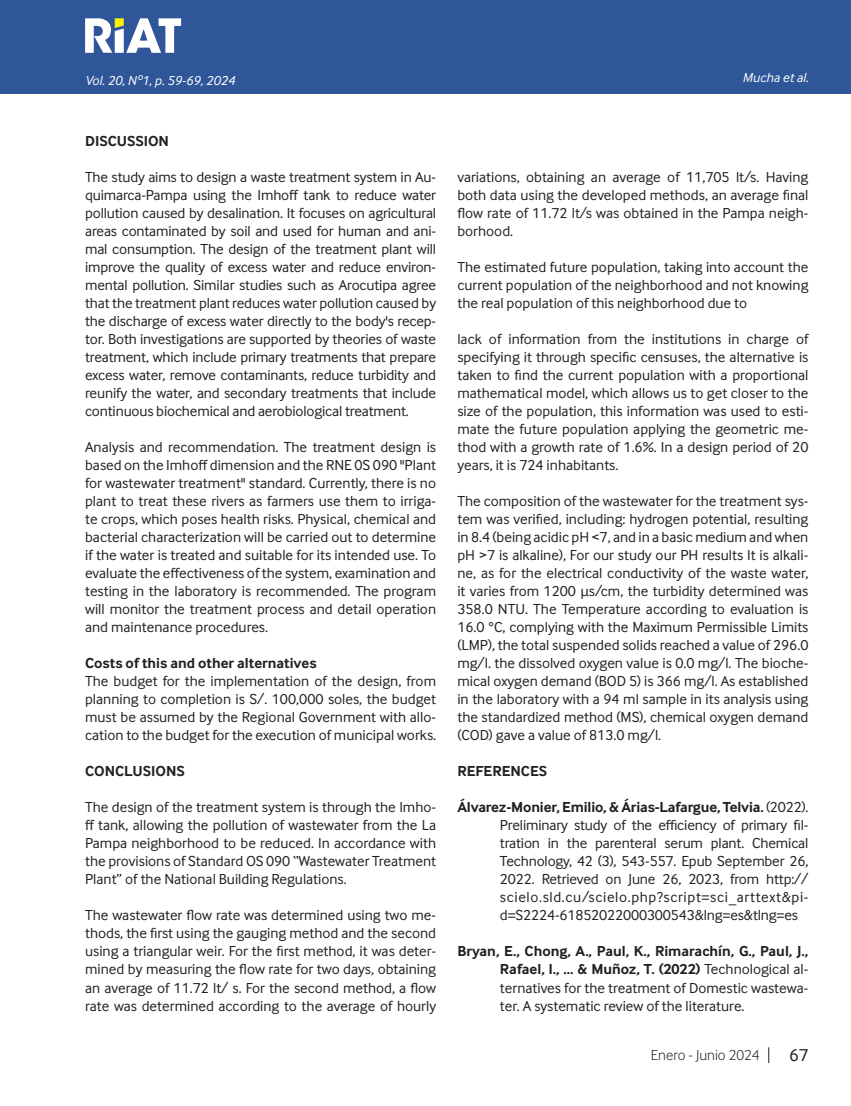
<style>
.page{position:relative;width:851px;height:1106px;background:#fff}
.page>*{position:absolute;margin:0;border:0;box-sizing:border-box;transform-origin:0 0}
.t1{font:18px "Inter Face";color:#231f20}
.Cuerpo_de_Texto{font:15px/18px "Inter Face";color:#231f20;text-align:justify}
.Cuerpo_de_Texto-2{font:700 15px "Inter Face";color:#231f20}
.t2{font:300 15px "Inter Face";color:#231f20}
.Cuño_de_pagina{font:italic 13.5px "Inter Face";color:#fff}
.s1{font-weight:700}
</style>
<div class="page">
<div style="left:0;top:0;width:850px;height:94px;background:#2f5699"></div>
<svg style="left:768px;top:1047px;width:1px;height:16px"></svg>
<svg style="left:85px;top:18px;width:96px;height:35px"></svg>
<p class="Cuño_de_pagina" style="left:85px;top:72px;width:151px">Vol. 20, Nº1, p. 59-69, 2024</p>
<p class="Cuño_de_pagina" style="left:742px;top:70px;width:67px">Mucha et al.</p>
<p class="Cuerpo_de_Texto-2" style="left:85px;top:132px;width:85px">DISCUSSION</p>
<p class="Cuerpo_de_Texto" style="left:85px;top:168px;width:352px">The study aims to design a waste treatment system in Au&shy;quimarca-Pampa using the Imhoff tank to reduce water pollution caused by desalination. It focuses on agricultural areas contaminated by soil and used for human and ani&shy;mal consumption. The design of the treatment plant will improve the quality of excess water and reduce environ&shy;mental pollution. Similar studies such as Arocutipa agree that the treatment plant reduces water pollution caused by the discharge of excess water directly to the body's recep&shy;tor. Both investigations are supported by theories of waste treatment, which include primary treatments that prepare excess water, remove contaminants, reduce turbidity and reunify the water, and secondary treatments that include continuous biochemical and aerobiological treatment.</p>
<p class="Cuerpo_de_Texto" style="left:85px;top:438px;width:352px">Analysis and recommendation. The treatment design is based on the Imhoff dimension and the RNE 0S 090 "Plant for wastewater treatment" standard. Currently, there is no plant to treat these rivers as farmers use them to irriga&shy;te crops, which poses health risks. Physical, chemical and bacterial characterization will be carried out to determine if the water is treated and suitable for its intended use. To evaluate the effectiveness of the system, examination and testing in the laboratory is recommended. The program will monitor the treatment process and detail operation and maintenance procedures.</p>
<p class="Cuerpo_de_Texto-2" style="left:85px;top:654px;width:233px">Costs of this and other alternatives</p>
<p class="Cuerpo_de_Texto" style="left:85px;top:672px;width:352px">The budget for the implementation of the design, from planning to completion is S/. 100,000 soles, the budget must be assumed by the Regional Government with allo&shy;cation to the budget for the execution of municipal works.</p>
<p class="Cuerpo_de_Texto-2" style="left:85px;top:762px;width:101px">CONCLUSIONS</p>
<p class="Cuerpo_de_Texto" style="left:85px;top:798px;width:352px">The design of the treatment system is through the Imho&shy;ff tank, allowing the pollution of wastewater from the La Pampa neighborhood to be reduced. In accordance with the provisions of Standard OS 090 “Wastewater Treatment Plant” of the National Building Regulations.</p>
<p class="Cuerpo_de_Texto" style="left:85px;top:906px;width:352px">The wastewater flow rate was determined using two me&shy;thods, the first using the gauging method and the second using a triangular weir. For the first method, it was deter&shy;mined by measuring the flow rate for two days, obtaining an average of 11.72 lt/ s. For the second method, a flow rate was determined according to the average of hourly</p>
<p class="Cuerpo_de_Texto" style="left:457px;top:168px;width:352px">variations, obtaining an average of 11,705 lt/s. Having both data using the developed methods, an average final flow rate of 11.72 lt/s was obtained in the Pampa neigh&shy;borhood.</p>
<p class="Cuerpo_de_Texto" style="left:457px;top:258px;width:352px">The estimated future population, taking into account the current population of the neighborhood and not knowing the real population of this neighborhood due to</p>
<p class="Cuerpo_de_Texto" style="left:457px;top:330px;width:352px">lack of information from the institutions in charge of specifying it through specific censuses, the alternative is taken to find the current population with a proportional mathematical model, which allows us to get closer to the size of the population, this information was used to esti&shy;mate the future population applying the geometric me&shy;thod with a growth rate of 1.6%. In a design period of 20 years, it is 724 inhabitants.</p>
<p class="Cuerpo_de_Texto" style="left:457px;top:492px;width:352px">The composition of the wastewater for the treatment sys&shy;tem was verified, including: hydrogen potential, resulting in 8.4 (being acidic pH &lt;7, and in a basic medium and when pH &gt;7 is alkaline), For our study our PH results It is alkali&shy;ne, as for the electrical conductivity of the waste water, it varies from 1200 μs/cm, the turbidity determined was 358.0 NTU. The Temperature according to evaluation is 16.0 °C, complying with the Maximum Permissible Limits (LMP), the total suspended solids reached a value of 296.0 mg/l. the dissolved oxygen value is 0.0 mg/l. The bioche&shy;mical oxygen demand (BOD 5) is 366 mg/l. As established in the laboratory with a 94 ml sample in its analysis using the standardized method (MS), chemical oxygen demand (COD) gave a value of 813.0 mg/l.</p>
<p class="Cuerpo_de_Texto-2" style="left:457px;top:762px;width:91px">REFERENCES</p>
<p class="Cuerpo_de_Texto" style="left:500px;top:798px;width:310px;text-indent:-43px"><span class="s1">Álvarez-Monier, Emilio, &amp; Árias-Lafargue, Telvia.</span> (2022).<br>Preliminary study of the efficiency of primary fil&shy;tration in the parenteral serum plant. Chemical Technology, 42 (3), 543-557. Epub September 26, 2022. Retrieved on June 26, 2023, from http:// scielo.sld.cu/scielo.php?script=sci_arttext&amp;pi&shy;d=S2224-61852022000300543&amp;lng=es&amp;tlng=es</p>
<p class="Cuerpo_de_Texto" style="left:500px;top:942px;width:310px;text-indent:-43px"><span class="s1">Bryan, E., Chong, A., Paul, K., Rimarachín, G., Paul, J., Rafael, l., ... &amp; Muñoz, T. (2022)</span> Technological al&shy;ternatives for the treatment of Domestic wastewa&shy;ter. A systematic review of the literature.</p>
<p class="t2" style="left:651px;top:1046px;width:110px">Enero - Junio 2024</p>
<p class="t1" style="left:789px;top:1045px;width:21px">67</p>
</div>
